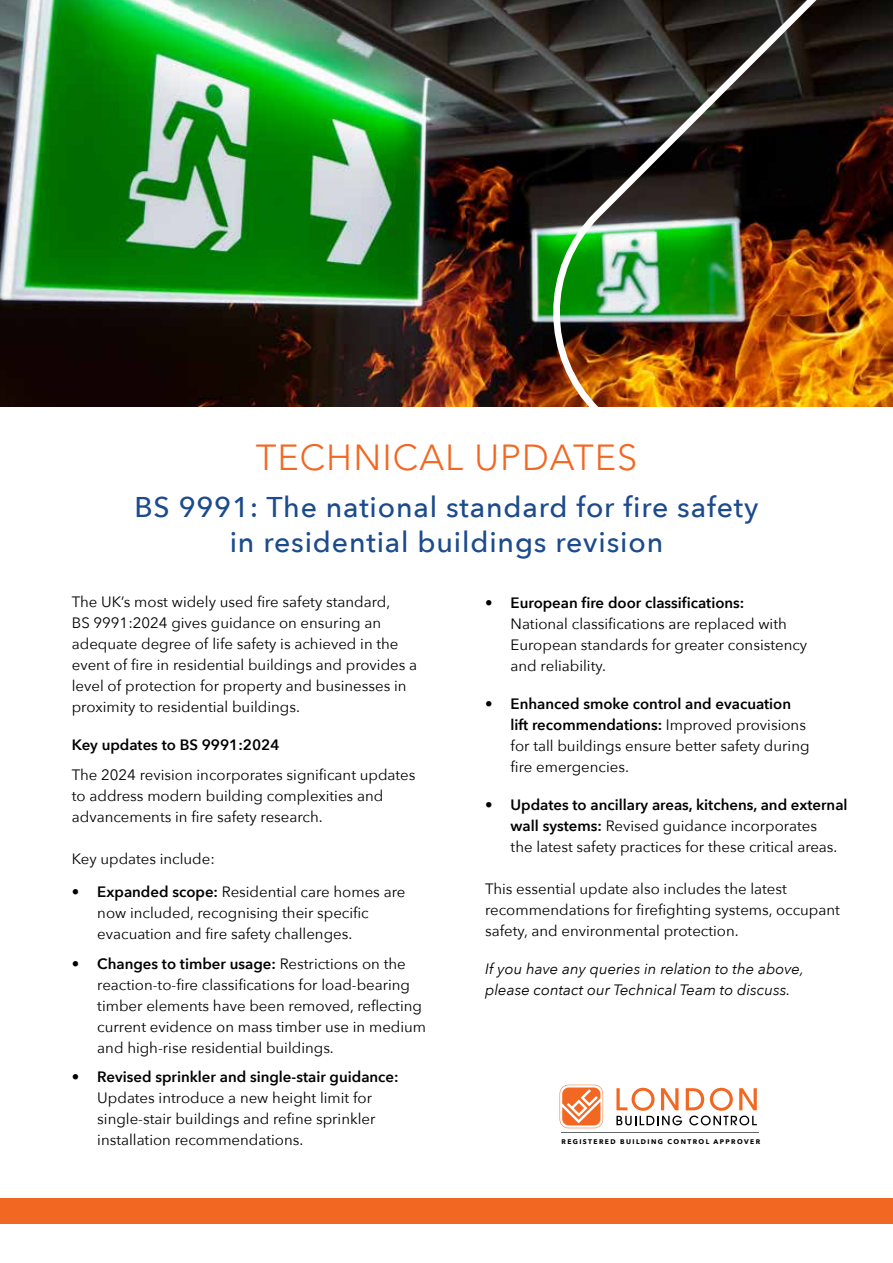
<style>
.page{position:relative;width:893px;height:1263px;background:#fff}
.page>*{position:absolute;margin:0;border:0;box-sizing:border-box;transform-origin:0 0}
.t1{font:300 36px "Avenir";letter-spacing:.03em;color:#f26722}
.t2{font:500 28.5px/34.5px "Avenir Next";letter-spacing:.03em;color:#1c4b8d;text-align:center}
.t3{font:15px/21px "Avenir Next";color:#000}
.t4{font:italic 15px/21px "Avenir Next";color:#000}
.t5{font:600 15px "Avenir Next";color:#000}
.t6{font:700 6.75px "Avenir Next";letter-spacing:.21em;color:#000}
.s1{font-weight:600}
</style>
<div class="page">
<img style="left:0;top:0;width:534px;height:406px">
<div style="left:0;top:1198px;width:893px;height:26px;background:#f26722"></div>
<svg style="left:560px;top:1085px;width:43px;height:43px"></svg>
<svg style="left:616px;top:1088px;width:141px;height:37px"></svg>
<hr style="left:561px;top:1132px;width:198px;height:1px;background:#666767">
<img style="left:534px;top:0;width:359px;height:406px">
<h1 class="t1" style="left:256px;top:436px;width:383px">TECHNICAL UPDATES</h1>
<h2 class="t2" style="left:134px;top:489px;width:625px">BS 9991: The national standard for fire safety in residential buildings revision</h2>
<p class="t3" style="left:72px;top:591px;width:347px">The UK’s most widely used fire safety standard,<br>BS 9991:2024 gives guidance on ensuring an adequate degree of life safety is achieved in the event of fire in residential buildings and provides a level of protection for property and businesses in proximity to residential buildings.</p>
<p class="t5" style="left:72px;top:732px;width:209px">Key updates to BS 9991:2024</p>
<p class="t3" style="left:72px;top:763px;width:345px">The 2024 revision incorporates significant updates to address modern building complexities and advancements in fire safety research.</p>
<p class="t3" style="left:72px;top:847px;width:145px">Key updates include:</p>
<p class="t3" style="left:97px;top:881px;width:310px;text-indent:-26px">• <span class="s1">Expanded scope:</span> Residential care homes are now included, recognising their specific evacuation and fire safety challenges.</p>
<p class="t3" style="left:97px;top:952px;width:330px;text-indent:-26px">• <span class="s1">Changes to timber usage:</span> Restrictions on the reaction-to-fire classifications for load-bearing timber elements have been removed, reflecting current evidence on mass timber use in medium and high-rise residential buildings.</p>
<p class="t3" style="left:97px;top:1066px;width:303px;text-indent:-26px">• <span class="s1">Revised sprinkler and single-stair guidance:<br></span>Updates introduce a new height limit for single-stair buildings and refine sprinkler installation recommendations.</p>
<p class="t3" style="left:511px;top:591px;width:298px;text-indent:-26px">• <span class="s1">European fire door classifications:<br></span>National classifications are replaced with European standards for greater consistency and reliability.</p>
<p class="t3" style="left:511px;top:692px;width:300px;text-indent:-26px">• <span class="s1">Enhanced smoke control and evacuation lift recommendations:</span> Improved provisions for tall buildings ensure better safety during fire emergencies.</p>
<p class="t3" style="left:511px;top:793px;width:338px;text-indent:-26px">• <span class="s1">Updates to ancillary areas, kitchens, and external wall systems:</span> Revised guidance incorporates<br>the latest safety practices for these critical areas.</p>
<p class="t3" style="left:485px;top:878px;width:356px">This essential update also includes the latest recommendations for firefighting systems, occupant safety, and environmental protection.</p>
<p class="t4" style="left:485px;top:958px;width:320px">If you have any queries in relation to the above, please contact our Technical Team to discuss.</p>
<p class="t6" style="left:561px;top:1135px;width:200px">REGISTERED BUILDING CONTROL APPROVER</p>
</div>
